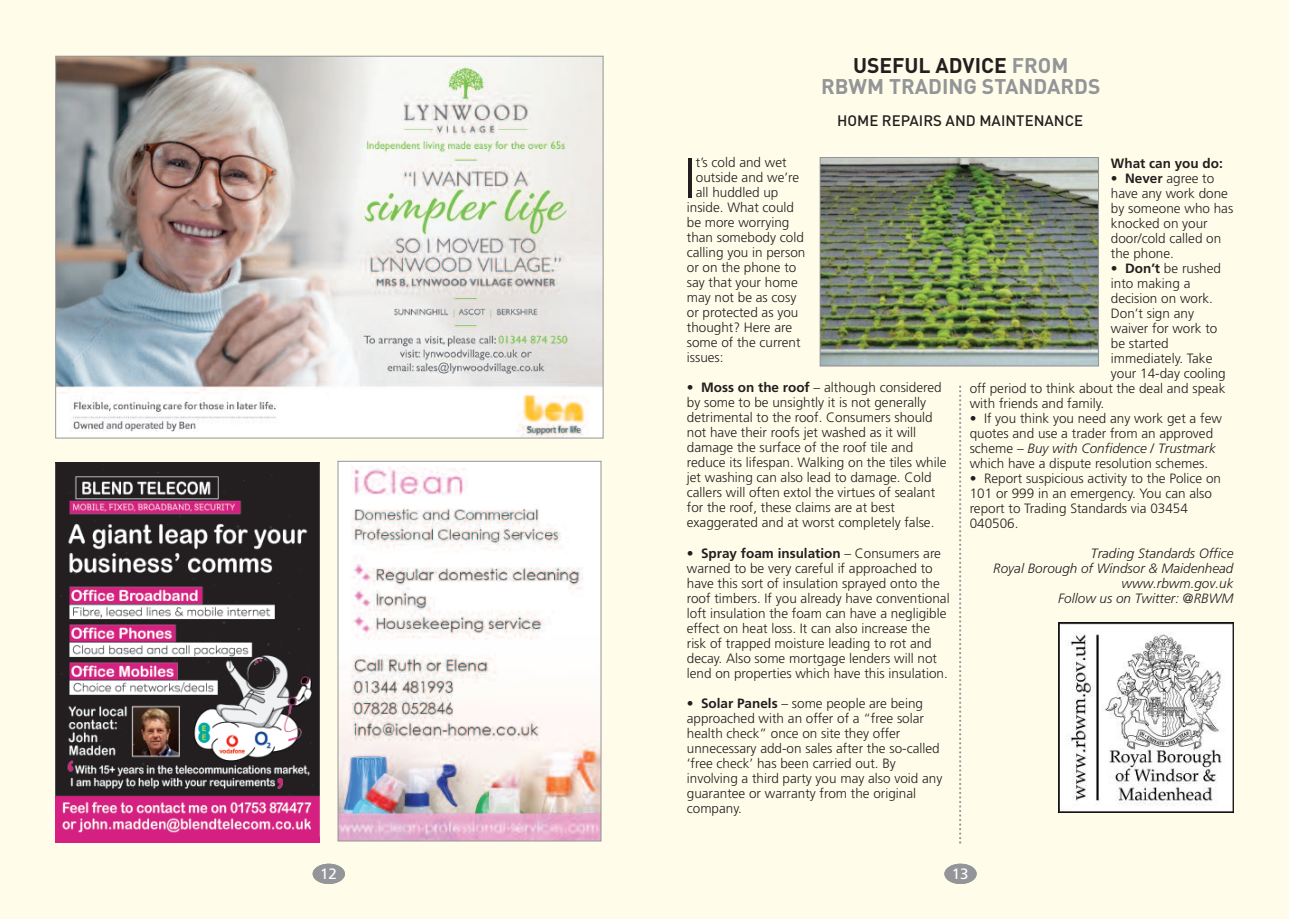
<style>
.page{position:relative;width:1289px;height:919px;background:#fff}
.page>*{position:absolute;margin:0;border:0;box-sizing:border-box;transform-origin:0 0}
.t1{font:300 56.55px "Frutiger";color:#231f20}
.t2{font:700 21px/21px "DIN";color:#939598;text-align:center}
.t3{font:500 15px "DIN";color:#231f20}
.t4{font:15px "Frutiger";color:#fff}
.t5{font:300 13.5px/15px "Frutiger";color:#231f20}
.t6{font:italic 300 13.5px/15px "Frutiger";color:#231f20;text-align:right}
.t7{font:700 13.5px "Frutiger";color:#231f20}
.s1{color:#231f20}
.s2{font-weight:700}
.s3{font-style:italic}
</style>
<div class="page">
<div style="left:0;top:0;width:1288px;height:918px;background:#fffdea"></div>
<div style="left:944px;top:863px;width:32px;height:20px;background:#939598;border-radius:50%"></div>
<div style="left:313px;top:863px;width:32px;height:20px;background:#939598;border-radius:50%"></div>
<img style="left:57px;top:58px;width:544px;height:378px">
<svg style="left:959px;top:385px;width:2px;height:458px"></svg>
<img style="left:1058px;top:622px;width:175px;height:190px">
<img style="left:821px;top:159px;width:275px;height:205px">
<div style="left:819px;top:157px;width:279px;height:209px;border:1px solid #939598"></div>
<img style="left:339px;top:463px;width:260px;height:376px">
<div style="left:337px;top:461px;width:264px;height:380px;border:1px solid #939598"></div>
<img style="left:55px;top:462px;width:264px;height:380px">
<h2 class="t2" style="left:821px;top:55px;width:281px"><span class="s1">USEFUL ADVICE</span> FROM<br>RBWM TRADING STANDARDS</h2>
<p class="t3" style="left:837px;top:112px;width:248px">HOME REPAIRS AND MAINTENANCE</p>
<h1 class="t1" style="left:683px;top:155px;width:14px">I</h1>
<p class="t5" style="left:695px;top:156px;width:92px">t’s cold and wet</p>
<p class="t5" style="left:695px;top:171px;width:105px">outside and we’re</p>
<p class="t5" style="left:695px;top:186px;width:84px">all huddled up</p>
<p class="t5" style="left:686px;top:201px;width:109px">inside. What could</p>
<p class="t5" style="left:686px;top:216px;width:104px">be more worrying</p>
<p class="t5" style="left:686px;top:231px;width:119px">than somebody cold</p>
<p class="t5" style="left:686px;top:246px;width:120px">calling you in person</p>
<p class="t5" style="left:686px;top:261px;width:111px">or on the phone to</p>
<p class="t5" style="left:686px;top:276px;width:113px">say that your home</p>
<p class="t5" style="left:686px;top:291px;width:111px">may not be as cosy</p>
<p class="t5" style="left:686px;top:306px;width:113px">or protected as you</p>
<p class="t5" style="left:686px;top:321px;width:107px">thought? Here are</p>
<p class="t5" style="left:686px;top:336px;width:115px">some of the current</p>
<p class="t5" style="left:686px;top:351px;width:38px">issues:</p>
<p class="t5" style="left:686px;top:381px;width:261px">• <span class="s2">Moss on the roof</span> – although considered by some to be unsightly it is not generally detrimental to the roof. Consumers should not have their roofs jet washed as it will damage the surface of the roof tile and reduce its lifespan. Walking on the tiles while jet washing can also lead to damage. Cold callers will often extol the virtues of sealant for the roof, these claims are at best exaggerated and at worst completely false.</p>
<p class="t5" style="left:686px;top:546px;width:264px">• <span class="s2">Spray foam insulation</span> – Consumers are warned to be very careful if approached to have this sort of insulation sprayed onto the roof timbers. If you already have conventional loft insulation the foam can have a negligible effect on heat loss. It can also increase the risk of trapped moisture leading to rot and decay. Also some mortgage lenders will not lend on properties which have this insulation.</p>
<p class="t5" style="left:686px;top:696px;width:257px">• <span class="s2">Solar Panels</span> – some people are being approached with an offer of a “free solar health check” once on site they offer unnecessary add-on sales after the so-called ‘free check’ has been carried out. By involving a third party you may also void any guarantee or warranty from the original company.</p>
<p class="t7" style="left:1110px;top:157px;width:113px">What can you do:</p>
<p class="t5" style="left:1110px;top:171px;width:124px">• <span class="s2">Never</span> agree to have any work done by someone who has knocked on your door/cold called on the phone.</p>
<p class="t5" style="left:1110px;top:261px;width:112px">• <span class="s2">Don’t</span> be rushed</p>
<p class="t5" style="left:1110px;top:276px;width:81px">into making a</p>
<p class="t5" style="left:1110px;top:291px;width:104px">decision on work.</p>
<p class="t5" style="left:1110px;top:306px;width:85px">Don’t sign any</p>
<p class="t5" style="left:1110px;top:321px;width:108px">waiver for work to</p>
<p class="t5" style="left:1110px;top:336px;width:59px">be started</p>
<p class="t5" style="left:1110px;top:351px;width:103px">immediately. Take</p>
<p class="t5" style="left:1110px;top:366px;width:116px">your 14-day cooling</p>
<p class="t5" style="left:969px;top:381px;width:257px">off period to think about the deal and speak</p>
<p class="t5" style="left:969px;top:396px;width:136px">with friends and family.</p>
<p class="t5" style="left:969px;top:411px;width:254px">• If you think you need any work get a few quotes and use a trader from an approved scheme – <span class="s3">Buy with Confidence</span> / <span class="s3">Trustmark </span>which have a dispute resolution schemes.</p>
<p class="t5" style="left:969px;top:471px;width:253px">• Report suspicious activity to the Police on<br>101 or 999 in an emergency. You can also report to Trading Standards via 03454<br>040506.</p>
<p class="t6" style="left:993px;top:546px;width:242px">Trading Standards Office<br>Royal Borough of Windsor &amp; Maidenhead www.rbwm.gov.uk<br>Follow us on Twitter: @RBWM</p>
<p class="t4" style="left:320px;top:867px;width:18px">12</p>
<p class="t4" style="left:951px;top:867px;width:18px">13</p>
</div>
